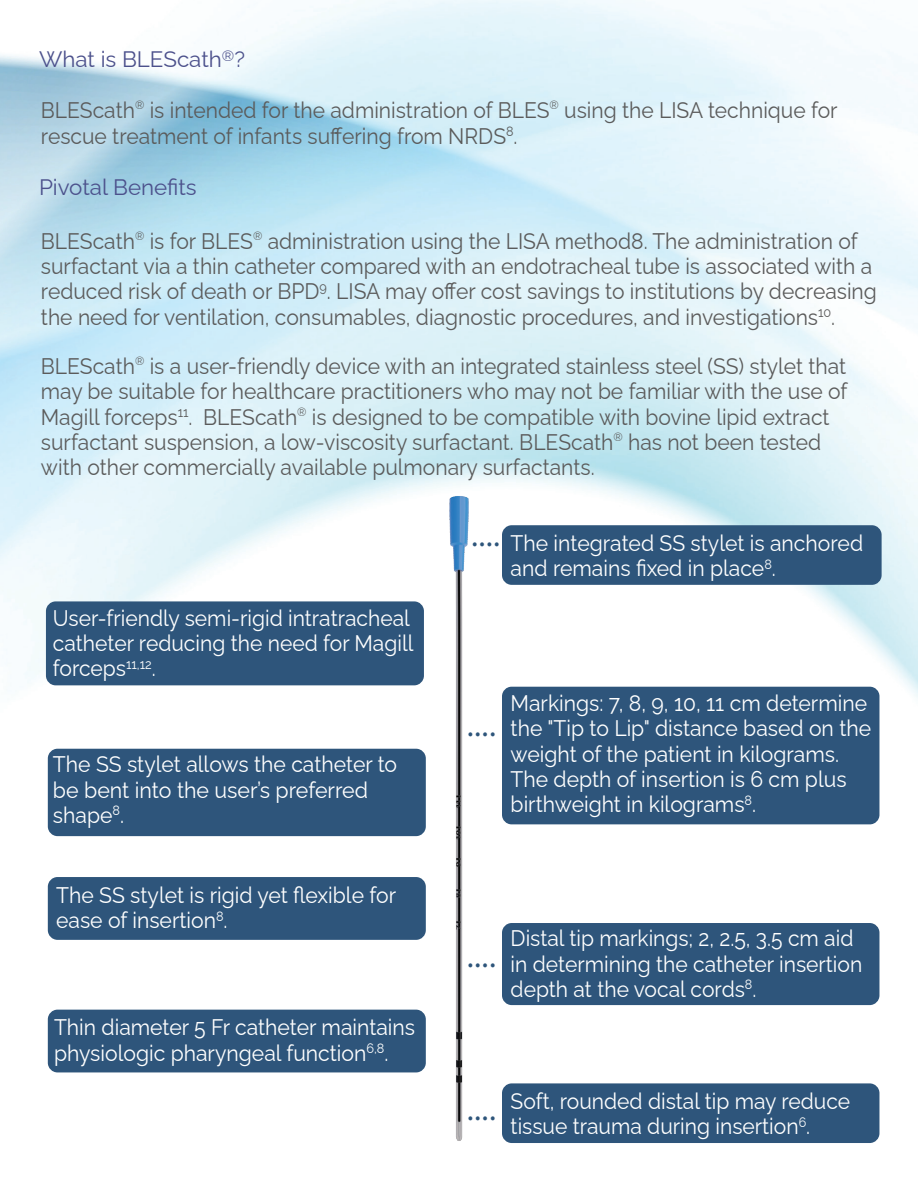
<style>
.page{position:relative;width:918px;height:1188px;background:#fff}
.page>*{position:absolute;margin:0;border:0;box-sizing:border-box;transform-origin:0 0}
.t1{font:22.5px/25.2px "Raleway";color:#5b5b5b;scale:.94 1}
.t2{font:22.5px/25.2px "Raleway";color:#fff;scale:.94 1}
.t3{font:22.5px "Raleway";color:#2e557b;scale:.94 1}
.t4{font:22.35px "Raleway";color:#4c518c}
.s1{color:#2e557b}
</style>
<div class="page">
<img style="left:0;top:0;width:918px;height:1143px">
<div style="left:502px;top:1083px;width:377px;height:60px;background:#2e557b;border-radius:10px"></div>
<div style="left:502px;top:923px;width:377px;height:82px;background:#2e557b;border-radius:10px"></div>
<div style="left:502px;top:687px;width:377px;height:137px;background:#2e557b;border-radius:10px"></div>
<div style="left:48px;top:749px;width:378px;height:87px;background:#2e557b;border-radius:10px"></div>
<div style="left:48px;top:1010px;width:378px;height:62px;background:#2e557b;border-radius:10px"></div>
<div style="left:502px;top:525px;width:380px;height:60px;background:#2e557b;border-radius:10px"></div>
<div style="left:48px;top:877px;width:378px;height:63px;background:#2e557b;border-radius:10px"></div>
<img style="left:265px;top:477px;width:387px;height:666px">
<div style="left:46px;top:601px;width:378px;height:84px;background:#2e557b;border-radius:10px"></div>
<p class="t4" style="left:39px;top:41px;width:208px">What is BLEScath<sup>®</sup>?</p>
<p class="t1" style="left:41px;top:95px;width:849px">BLEScath<sup>®</sup> is intended for the administration of BLES<sup>®</sup> using the LISA technique for rescue treatment of infants suffering from NRDS<sup>8</sup>.</p>
<p class="t4" style="left:39px;top:170px;width:159px">Pivotal Benefits</p>
<p class="t1" style="left:41px;top:226px;width:891px">BLEScath<sup>®</sup> is for BLES<sup>®</sup> administration using the LISA method8. The administration of surfactant via a thin catheter compared with an endotracheal tube is associated with a reduced risk of death or BPD<sup>9</sup>. LISA may offer cost savings to institutions by decreasing the need for ventilation, consumables, diagnostic procedures, and investigations<sup>10</sup>.</p>
<p class="t1" style="left:41px;top:351px;width:860px">BLEScath<sup>®</sup> is a user-friendly device with an integrated stainless steel (SS) stylet that may be suitable for healthcare practitioners who may not be familiar with the use of Magill forceps<sup>11</sup>. BLEScath<sup>®</sup> is designed to be compatible with bovine lipid extract surfactant suspension, a low-viscosity surfactant. BLEScath<sup>®</sup> has not been tested with other commercially available pulmonary surfactants.</p>
<p class="t2" style="left:53px;top:603px;width:385px">User-friendly semi-rigid intratracheal catheter reducing the need for Magill forceps<sup>11,12</sup>.</p>
<p class="t2" style="left:53px;top:749px;width:368px">The SS stylet allows the catheter to be bent into the user’s preferred shape<sup>8</sup>.</p>
<p class="t2" style="left:56px;top:880px;width:363px">The SS stylet is rigid yet flexible for ease of insertion<sup>8</sup>.</p>
<p class="t2" style="left:54px;top:1012px;width:386px">Thin diameter 5 Fr catheter maintains physiologic pharyngeal function<sup>6,8</sup>.</p>
<p class="t2" style="left:511px;top:528px;width:377px;text-indent:-40px"><span class="s1">••••</span> The integrated SS stylet is anchored and remains fixed in place<sup>8</sup>.</p>
<p class="t3" style="left:467px;top:716px;width:33px">••••</p>
<p class="t2" style="left:511px;top:688px;width:385px">Markings: 7, 8, 9, 10, 11 cm determine the "Tip to Lip" distance based on the weight of the patient in kilograms.<br>The depth of insertion is 6 cm plus birthweight in kilograms<sup>8</sup>.</p>
<p class="t3" style="left:467px;top:947px;width:33px">••••</p>
<p class="t2" style="left:511px;top:923px;width:376px">Distal tip markings; 2, 2.5, 3.5 cm aid in determining the catheter insertion depth at the vocal cords<sup>8</sup>.</p>
<p class="t3" style="left:467px;top:1100px;width:33px">••••</p>
<p class="t2" style="left:511px;top:1086px;width:363px">Soft, rounded distal tip may reduce tissue trauma during insertion<sup>6</sup>.</p>
</div>
